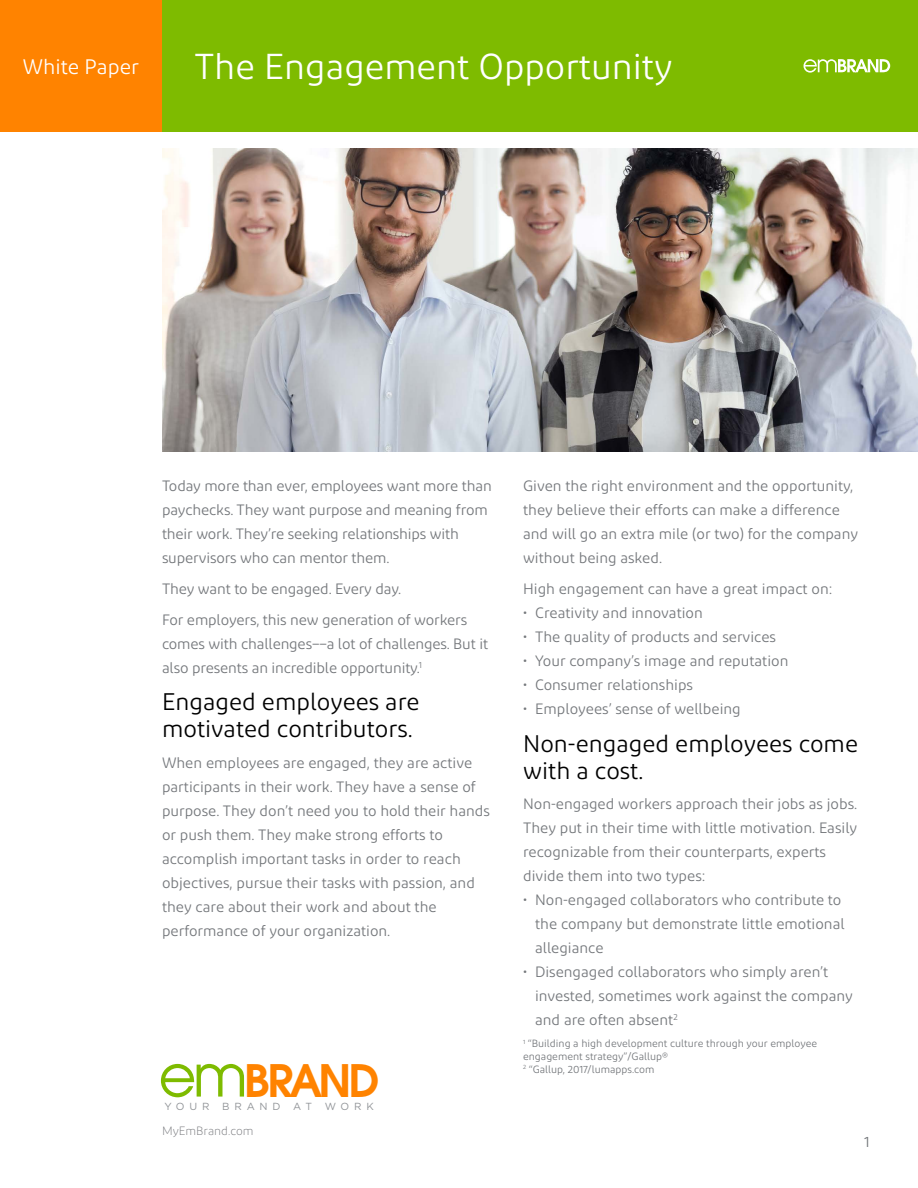
<style>
.page{position:relative;width:918px;height:1188px;background:#fff}
.page>*{position:absolute;margin:0;border:0;box-sizing:border-box;transform-origin:0 0}
.t1{font:58.35px "Avant Garde";color:#7ebb00}
.t2{font:600 44.55px "Avant Garde";letter-spacing:-.075em;color:#ff8300}
.t3{font:36px "Diodrum";color:#fff}
.t4{font:24px/27px "Diodrum";color:#000}
.t5{font:21px "Diodrum";color:#fff}
.t6{font:15px/24px "Diodrum";color:#74777b}
.t7{font:300 12px "Diodrum";color:#76777b}
.t8{font:10.5px/12.6px "Diodrum";color:#74777b}
.t9{font:10.2px "Gotham";letter-spacing:.47em;color:#919498}
</style>
<div class="page">
<div style="left:162px;top:0;width:756px;height:132px;background:#7ebb00"></div>
<div style="left:0;top:0;width:162px;height:132px;background:#ff8300"></div>
<img style="left:162px;top:148px;width:756px;height:303px">
<svg style="left:804px;top:59px;width:86px;height:14px"></svg>
<h3 class="t5" style="left:23px;top:54px;width:118px">White Paper</h3>
<h3 class="t3" style="left:194px;top:45px;width:480px">The Engagement Opportunity</h3>
<p class="t6" style="left:162px;top:474px;width:331px">Today more than ever, employees want more than paychecks. They want purpose and meaning from their work. They’re seeking relationships with supervisors who can mentor them.</p>
<p class="t6" style="left:162px;top:573px;width:307px;line-height:30.8px">They want to be engaged. Every day.<br>For employers, this new generation of workers</p>
<p class="t6" style="left:162px;top:631px;width:328px">comes with challenges––a lot of challenges. But it also presents an incredible opportunity.<sup>1</sup></p>
<h3 class="t4" style="left:162px;top:688px;width:259px">Engaged employees are motivated contributors.</h3>
<p class="t6" style="left:162px;top:751px;width:330px">When employees are engaged, they are active participants in their work. They have a sense of purpose. They don’t need you to hold their hands or push them. They make strong efforts to accomplish important tasks in order to reach objectives, pursue their tasks with passion, and they care about their work and about the performance of your organization.</p>
<h2 class="t2" style="left:244px;top:1051px;width:137px">BRAND</h2>
<p class="t9" style="left:293px;top:1101px;width:82px">AT WORK</p>
<p class="t7" style="left:162px;top:1123px;width:93px">MyEmBrand.com</p>
<h1 class="t1" style="left:158px;top:1039px;width:91px">em</h1>
<p class="t9" style="left:164px;top:1101px;width:118px">YOUR BRAND</p>
<p class="t6" style="left:523px;top:474px;width:336px">Given the right environment and the opportunity, they believe their efforts can make a difference and will go an extra mile (or two) for the company without being asked.</p>
<p class="t6" style="left:523px;top:577px;width:311px">High engagement can have a great impact on:</p>
<p class="t6" style="left:523px;top:601px;width:181px">• Creativity and innovation</p>
<p class="t6" style="left:523px;top:625px;width:254px">• The quality of products and services</p>
<p class="t6" style="left:523px;top:649px;width:267px">• Your company’s image and reputation</p>
<p class="t6" style="left:523px;top:673px;width:171px">• Consumer relationships</p>
<p class="t6" style="left:523px;top:697px;width:219px">• Employees’ sense of wellbeing</p>
<h3 class="t4" style="left:523px;top:729px;width:337px">Non-engaged employees come with a cost.</h3>
<p class="t6" style="left:523px;top:792px;width:336px">Non-engaged workers approach their jobs as jobs.<br>They put in their time with little motivation. Easily recognizable from their counterparts, experts divide them into two types:</p>
<p class="t6" style="left:535px;top:888px;width:311px;text-indent:-12px">• Non-engaged collaborators who contribute to the company but demonstrate little emotional allegiance</p>
<p class="t6" style="left:535px;top:960px;width:319px;text-indent:-12px">• Disengaged collaborators who simply aren’t invested, sometimes work against the company and are often absent<sup>2</sup></p>
<p class="t8" style="left:523px;top:1037px;width:296px"><sup>1</sup> “Building a high development culture through your employee engagement strategy”/Gallup®<br><sup>2</sup> “Gallup, 2017/lumapps.com</p>
<p class="t6" style="left:864px;top:1130px;width:7px">1</p>
</div>
